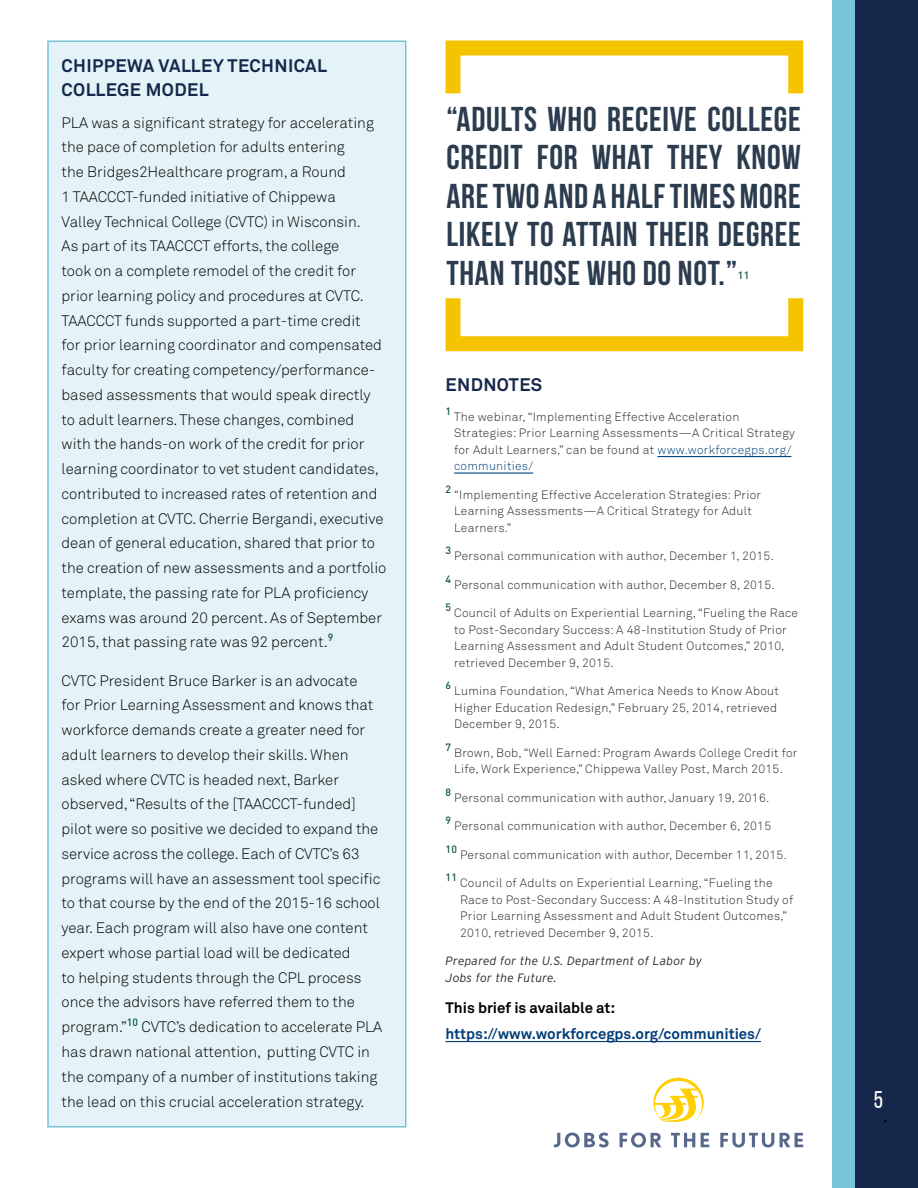
<style>
.page{position:relative;width:918px;height:1188px;background:#fff}
.page>*{position:absolute;margin:0;border:0;box-sizing:border-box;transform-origin:0 0}
.t1{font:700 34.5px/38.5px "Bebas Neue";letter-spacing:.02em;color:#2c3c4f;text-align:justify}
.t2{font:24px "Bebas Neue";color:#fff}
.t3{font:24px "Bebas Neue";color:#000}
.t4{font:700 18px/24px "Akkurat";letter-spacing:.02em;color:#15284b}
.t5{font:300 15px/24.8px "Akkurat";color:#000}
.t6{font:700 15px "Akkurat";color:#003d79}
.t7{font:700 15px "Akkurat";color:#000}
.t8{font:300 12px/16.5px "Akkurat";letter-spacing:.025em;color:#292829}
.t9{font:italic 300 12px/16.5px "Interstate";letter-spacing:.025em;color:#292829}
.t10{font:500 10.5px "DIN";color:#0e553f}
.s1{color:#00437d}
</style>
<div class="page">
<div style="left:832px;top:0;width:24px;height:1188px;background:#76c4d5"></div>
<div style="left:856px;top:0;width:62px;height:1188px;background:#15284b"></div>
<div style="left:47px;top:40px;width:359px;height:1088px;background:#e4f3f7;border:2px solid #76c4d5"></div>
<hr style="left:657px;top:456px;width:134px;height:1px;background:#00437d">
<hr style="left:454px;top:472px;width:79px;height:2px;background:#00437d">
<hr style="left:446px;top:1041px;width:315px;height:1px;background:#003d79">
<svg style="left:554px;top:1133px;width:55px;height:15px"></svg>
<svg style="left:620px;top:1133px;width:41px;height:14px"></svg>
<svg style="left:671px;top:1133px;width:24px;height:14px"></svg>
<svg style="left:701px;top:1133px;width:8px;height:14px"></svg>
<svg style="left:720px;top:1133px;width:54px;height:15px"></svg>
<svg style="left:780px;top:1133px;width:23px;height:14px"></svg>
<svg style="left:653px;top:1078px;width:51px;height:44px"></svg>
<div style="left:446px;top:41px;width:357px;height:60px;border:15px solid #f5c400"></div>
<div style="left:446px;top:291px;width:357px;height:60px;border:15px solid #f5c400"></div>
<p class="t4" style="left:62px;top:54px;width:267px">CHIPPEWA VALLEY TECHNICAL<br>COLLEGE MODEL</p>
<p class="t5" style="left:62px;top:110px;width:326px">PLA was a significant strategy for accelerating the pace of completion for adults entering<br>the Bridges2Healthcare program, a Round<br>1 TAACCCT-funded initiative of Chippewa<br>Valley Technical College (CVTC) in Wisconsin.<br>As part of its TAACCCT efforts, the college<br>took on a complete remodel of the credit for prior learning policy and procedures at CVTC.<br>TAACCCT funds supported a part-time credit<br>for prior learning coordinator and compensated faculty for creating competency/performance&shy;based assessments that would speak directly to adult learners. These changes, combined with the hands-on work of the credit for prior learning coordinator to vet student candidates, contributed to increased rates of retention and completion at CVTC. Cherrie Bergandi, executive dean of general education, shared that prior to the creation of new assessments and a portfolio template, the passing rate for PLA proficiency exams was around 20 percent. As of September 2015, that passing rate was 92 percent.<sup>9</sup></p>
<p class="t5" style="left:62px;top:668px;width:322px">CVTC President Bruce Barker is an advocate<br>for Prior Learning Assessment and knows that workforce demands create a greater need for adult learners to develop their skills. When asked where CVTC is headed next, Barker observed, “Results of the [TAACCCT-funded] pilot were so positive we decided to expand the service across the college. Each of CVTC’s 63 programs will have an assessment tool specific to that course by the end of the 2015-16 school year. Each program will also have one content expert whose partial load will be dedicated<br>to helping students through the CPL process once the advisors have referred them to the program.”<sup>10</sup> CVTC’s dedication to accelerate PLA has drawn national attention, putting CVTC in the company of a number of institutions taking the lead on this crucial acceleration strategy.</p>
<h1 class="t1" style="left:447px;top:99px;width:356px">“ADULTS WHO RECEIVE COLLEGE CREDIT FOR WHAT THEY KNOW ARE TWO AND A HALF TIMES MORE LIKELY TO ATTAIN THEIR DEGREE THAN THOSE WHO DO NOT.”</h1>
<p class="t10" style="left:738px;top:269px;width:13px">11</p>
<p class="t4" style="left:446px;top:373px;width:98px">ENDNOTES</p>
<p class="t10" style="left:446px;top:404px;width:7px">1</p>
<p class="t8" style="left:454px;top:408px;width:342px">The webinar, “Implementing Effective Acceleration Strategies: Prior Learning Assessments—A Critical Strategy for Adult Learners,” can be found at <span class="s1">www.workforcegps.org/ communities/</span></p>
<p class="t10" style="left:446px;top:482px;width:7px">2</p>
<p class="t8" style="left:454px;top:486px;width:308px">“Implementing Effective Acceleration Strategies: Prior<br>Learning Assessments—A Critical Strategy for Adult<br>Learners.”</p>
<p class="t10" style="left:446px;top:544px;width:7px">3</p>
<p class="t8" style="left:454px;top:548px;width:321px">Personal communication with author, December 1, 2015.</p>
<p class="t10" style="left:446px;top:572px;width:7px">4</p>
<p class="t8" style="left:454px;top:576px;width:322px">Personal communication with author, December 8, 2015.</p>
<p class="t10" style="left:446px;top:601px;width:7px">5</p>
<p class="t8" style="left:454px;top:605px;width:345px">Council of Adults on Experiential Learning, “Fueling the Race to Post-Secondary Success: A 48-Institution Study of Prior Learning Assessment and Adult Student Outcomes,” 2010, retrieved December 9, 2015.</p>
<p class="t10" style="left:446px;top:679px;width:7px">6</p>
<p class="t8" style="left:454px;top:683px;width:326px">Lumina Foundation, “What America Needs to Know About<br>Higher Education Redesign,” February 25, 2014, retrieved<br>December 9, 2015.</p>
<p class="t10" style="left:446px;top:740px;width:7px">7</p>
<p class="t8" style="left:454px;top:744px;width:345px">Brown, Bob, “Well Earned: Program Awards College Credit for<br>Life, Work Experience,” Chippewa Valley Post, March 2015.</p>
<p class="t10" style="left:446px;top:785px;width:7px">8</p>
<p class="t8" style="left:454px;top:789px;width:317px">Personal communication with author, January 19, 2016.</p>
<p class="t10" style="left:446px;top:814px;width:7px">9</p>
<p class="t8" style="left:454px;top:818px;width:318px">Personal communication with author, December 6, 2015</p>
<p class="t10" style="left:446px;top:842px;width:13px">10</p>
<p class="t8" style="left:460px;top:846px;width:328px">Personal communication with author, December 11, 2015.</p>
<p class="t10" style="left:446px;top:871px;width:13px">11</p>
<p class="t8" style="left:460px;top:875px;width:335px">Council of Adults on Experiential Learning, “Fueling the Race to Post-Secondary Success: A 48-Institution Study of Prior Learning Assessment and Adult Student Outcomes,” 2010, retrieved December 9, 2015.</p>
<p class="t9" style="left:445px;top:952px;width:258px">Prepared for the U.S. Department of Labor by<br>Jobs for the Future.</p>
<p class="t7" style="left:446px;top:998px;width:171px">This brief is available at:</p>
<p class="t6" style="left:446px;top:1024px;width:317px">https://www.workforcegps.org/communities/</p>
<h2 class="t2" style="left:874px;top:1087px;width:11px">5</h2>
<h2 class="t3" style="left:884px;top:1100px;width:5px">.</h2>
</div>
